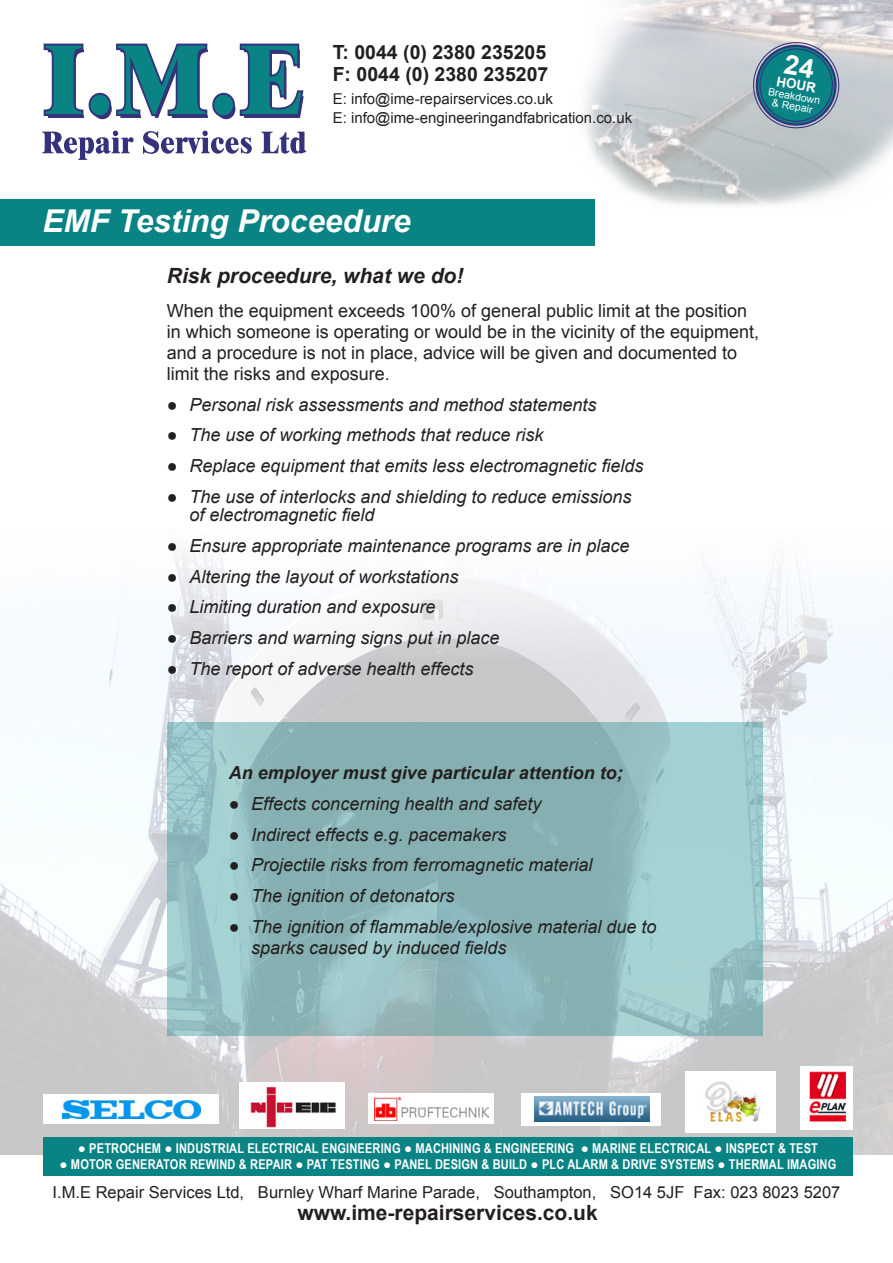
<style>
.page{position:relative;width:893px;height:1263px;background:#fff}
.page>*{position:absolute;margin:0;border:0;box-sizing:border-box;transform-origin:0 0}
.t1{font:italic 700 31.5px "Arial";color:#fff}
.t2{font:700 21px "Arial";color:#231f20}
.t3{font:italic 700 21px "Arial";color:#231f20}
.t4{font:700 19.5px "Arial";color:#231f20}
.t5{font:italic 18px/18px "Arial";color:#231f20}
.t6{font:18px/21px "Arial";color:#231f20}
.t7{font:italic 700 18px "Arial";color:#231f20}
.t8{font:16.5px "Arial";color:#231f20}
.t9{font:15px "Arial";color:#231f20}
.t10{font:700 13.5px "Arial Narrow";letter-spacing:.01em;color:#fff}
.t11{font:700 13.5px "Arial";color:#fff}
.t12{font:10.5px "Arial";color:#fff}
.s1{font-family:"Arial Narrow"}
</style>
<div class="page">
<img style="left:0;top:130px;width:893px;height:1024px">
<img style="left:560px;top:0;width:333px;height:247px">
<svg style="left:42px;top:131px;width:92px;height:29px"></svg>
<svg style="left:143px;top:131px;width:109px;height:23px"></svg>
<svg style="left:261px;top:132px;width:45px;height:22px"></svg>
<svg style="left:44px;top:44px;width:260px;height:75px"></svg>
<div style="left:0;top:199px;width:595px;height:46px;background:#0a8384"></div>
<svg style="left:168px;top:723px;width:595px;height:313px;background:#90bbbd"></svg>
<div style="left:43px;top:1137px;width:809px;height:38px;background:#0a8384"></div>
<div style="left:43px;top:1094px;width:175px;height:30px;background:#fff"></div>
<img style="left:62px;top:1100px;width:138px;height:18px">
<div style="left:239px;top:1082px;width:106px;height:47px;background:#fff"></div>
<img style="left:250px;top:1086px;width:86px;height:41px">
<div style="left:369px;top:1093px;width:125px;height:31px;background:#fff"></div>
<img style="left:374px;top:1097px;width:115px;height:24px">
<div style="left:522px;top:1093px;width:139px;height:32px;background:#fff"></div>
<img style="left:535px;top:1096px;width:114px;height:26px">
<div style="left:800px;top:1066px;width:53px;height:63px;background:#fff"></div>
<img style="left:809px;top:1072px;width:36px;height:50px">
<div style="left:685px;top:1071px;width:91px;height:62px;background:#fff"></div>
<img style="left:705px;top:1081px;width:55px;height:41px">
<div style="left:757px;top:46px;width:78px;height:79px;background:#0a8384;border-radius:50%"></div>
<div style="left:756px;top:45px;width:81px;height:81px;border:2px solid #33327b;border-radius:50%"></div>
<div style="left:759px;top:48px;width:74px;height:74px;border:1px solid #33327b;border-radius:50%"></div>
<p class="t4" style="left:333px;top:39px;width:215px">T: 0044 (0) 2380 235205</p>
<p class="t4" style="left:333px;top:62px;width:217px">F: 0044 (0) 2380 235207</p>
<p class="t9" style="left:333px;top:89px;width:222px">E: info@ime-repairservices.co.uk</p>
<p class="t9" style="left:333px;top:108px;width:301px">E: info@ime-engineeringandfabrication.co.uk</p>
<p class="t11" style="left:778px;top:72px;width:41px;rotate:10deg">HOUR</p>
<p class="t12" style="left:769px;top:85px;width:54px;rotate:10deg">Breakdown</p>
<p class="t12" style="left:773px;top:96px;width:42px;rotate:10deg">&amp; Repair</p>
<p class="t1" style="left:43px;top:200px;width:370px">EMF Testing Proceedure</p>
<p class="t3" style="left:167px;top:262px;width:298px">Risk proceedure, what we do!</p>
<p class="t6" style="left:167px;top:300px;width:594px">When the equipment exceeds 100% of general public limit at the position in which someone is operating or would be in the vicinity of the equipment, and a procedure is not in place, advice will be given and documented to limit the risks and exposure.</p>
<p class="t5" style="left:167px;top:396px;width:431px"><span class="s1">●</span> Personal risk assessments and method statements</p>
<p class="t5" style="left:167px;top:426px;width:378px"><span class="s1">●</span> The use of working methods that reduce risk</p>
<p class="t5" style="left:167px;top:457px;width:478px"><span class="s1">●</span> Replace equipment that emits less electromagnetic fields</p>
<p class="t5" style="left:189px;top:488px;width:444px;text-indent:-22px"><span class="s1">●</span> The use of interlocks and shielding to reduce emissions of electromagnetic field</p>
<p class="t5" style="left:167px;top:537px;width:464px"><span class="s1">●</span> Ensure appropriate maintenance programs are in place</p>
<p class="t5" style="left:167px;top:567px;width:293px"><span class="s1">●</span> Altering the layout of workstations</p>
<p class="t5" style="left:167px;top:598px;width:270px"><span class="s1">●</span> Limiting duration and exposure</p>
<p class="t5" style="left:167px;top:629px;width:334px"><span class="s1">●</span> Barriers and warning signs put in place</p>
<p class="t5" style="left:167px;top:660px;width:308px"><span class="s1">●</span> The report of adverse health effects</p>
<p class="t7" style="left:229px;top:761px;width:396px">An employer must give particular attention to;</p>
<p class="t5" style="left:229px;top:795px;width:314px"><span class="s1">●</span> Effects concerning health and safety</p>
<p class="t5" style="left:229px;top:826px;width:279px"><span class="s1">●</span> Indirect effects e.g. pacemakers</p>
<p class="t5" style="left:229px;top:856px;width:365px"><span class="s1">●</span> Projectile risks from ferromagnetic material</p>
<p class="t5" style="left:229px;top:887px;width:227px"><span class="s1">●</span> The ignition of detonators</p>
<p class="t5" style="left:251px;top:916px;width:407px;line-height:21px;text-indent:-22px"><span class="s1">●</span> The ignition of flammable/explosive material due to sparks caused by induced fields</p>
<p class="t10" style="left:78px;top:1138px;width:742px">● PETROCHEM ● INDUSTRIAL ELECTRICAL ENGINEERING ● MACHINING &amp; ENGINEERING ● MARINE ELECTRICAL ● INSPECT &amp; TEST</p>
<p class="t10" style="left:59px;top:1154px;width:778px">● MOTOR GENERATOR REWIND &amp; REPAIR ● PAT TESTING ● PANEL DESIGN &amp; BUILD ● PLC ALARM &amp; DRIVE SYSTEMS ● THERMAL IMAGING</p>
<p class="t2" style="left:297px;top:1199px;width:302px">www.ime-repairservices.co.uk</p>
<p class="t8" style="left:53px;top:1181px;width:789px">I.M.E Repair Services Ltd, Burnley Wharf Marine Parade, Southampton, SO14 5JF Fax: 023 8023 5207</p>
</div>
